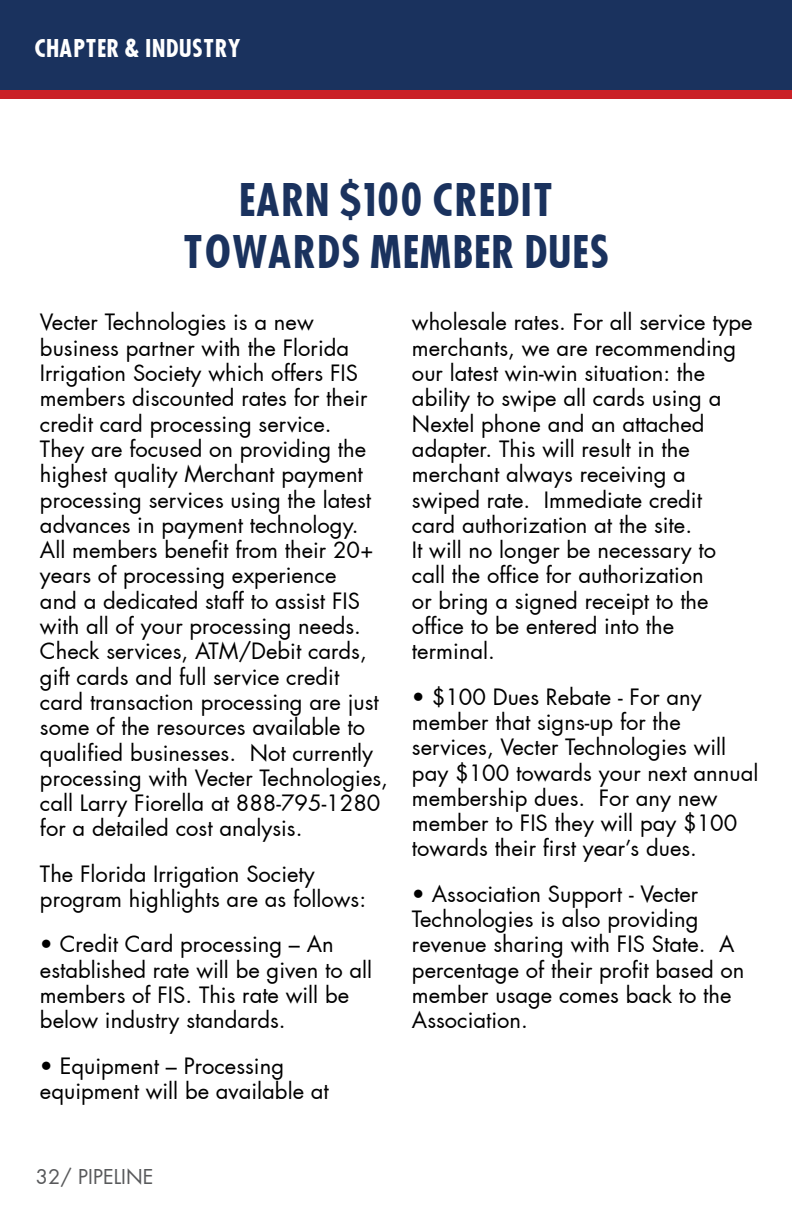
<style>
.page{position:relative;width:792px;height:1224px;background:#fff}
.page>*{position:absolute;margin:0;border:0;box-sizing:border-box;transform-origin:0 0}
.t1{font:700 44px/52.8px "Futura Cond";color:#1a325e;text-align:center}
.t2{font:700 24px "Futura Cond";color:#fff}
.t3{font:22px/25.2px "Futura";color:#000}
.t4{font:20px "Futura";color:#58595b}
</style>
<div class="page">
<div style="left:0;top:68px;width:792px;height:31px;background:#ca2127"></div>
<div style="left:0;top:0;width:792px;height:89px;background:#1a325e"></div>
<p class="t2" style="left:34px;top:32px;width:208px">CHAPTER &amp; INDUSTRY</p>
<h1 class="t1" style="left:182px;top:173px;width:429px">EARN $100 CREDIT<br>TOWARDS MEMBER DUES</h1>
<p class="t3" style="left:40px;top:310px;width:349px">Vecter Technologies is a new business partner with the Florida Irrigation Society which offers FIS members discounted rates for their credit card processing service.<br>They are focused on providing the highest quality Merchant payment processing services using the latest advances in payment technology.<br>All members benefit from their 20+ years of processing experience<br>and a dedicated staff to assist FIS with all of your processing needs.<br>Check services, ATM/Debit cards, gift cards and full service credit card transaction processing are just some of the resources available to qualified businesses. Not currently processing with Vecter Technologies, call Larry Fiorella at 888-795-1280 for a detailed cost analysis.</p>
<p class="t3" style="left:40px;top:861px;width:328px">The Florida Irrigation Society program highlights are as follows:</p>
<p class="t3" style="left:40px;top:932px;width:334px">• Credit Card processing – An established rate will be given to all members of FIS. This rate will be below industry standards.</p>
<p class="t3" style="left:40px;top:1053px;width:290px">• Equipment – Processing equipment will be available at</p>
<p class="t4" style="left:36px;top:1164px;width:119px">32/ PIPELINE</p>
<p class="t3" style="left:412px;top:310px;width:342px">wholesale rates. For all service type merchants, we are recommending our latest win-win situation: the ability to swipe all cards using a<br>Nextel phone and an attached adapter. This will result in the merchant always receiving a swiped rate. Immediate credit<br>card authorization at the site.<br>It will no longer be necessary to call the office for authorization<br>or bring a signed receipt to the office to be entered into the terminal.</p>
<p class="t3" style="left:412px;top:684px;width:348px">• $100 Dues Rebate - For any member that signs-up for the services, Vecter Technologies will pay $100 towards your next annual membership dues. For any new member to FIS they will pay $100 towards their first year’s dues.</p>
<p class="t3" style="left:412px;top:881px;width:334px">• Association Support - Vecter<br>Technologies is also providing revenue sharing with FIS State. A percentage of their profit based on member usage comes back to the<br>Association.</p>
</div>
